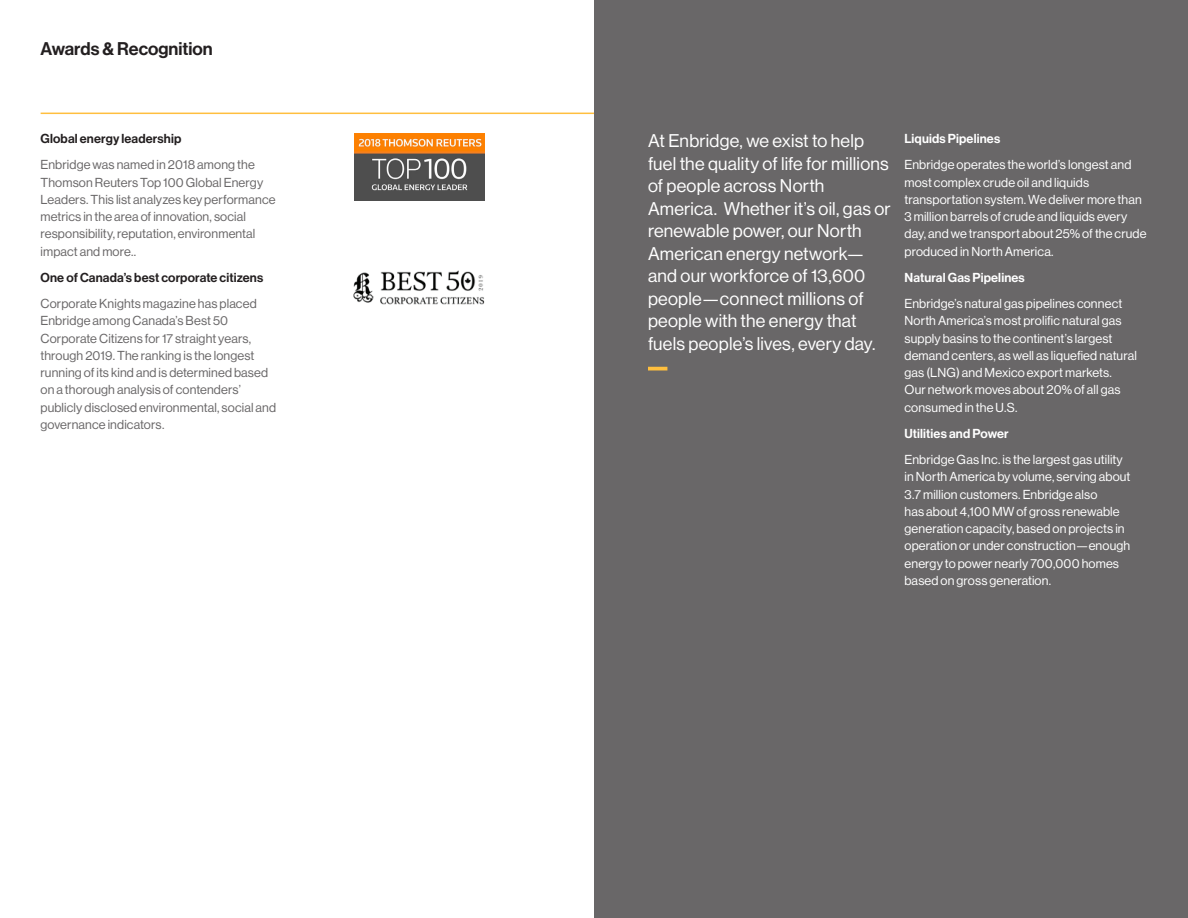
<style>
.page{position:relative;width:1188px;height:918px;background:#fff}
.page>*{position:absolute;margin:0;border:0;box-sizing:border-box;transform-origin:0 0}
._1_body_gray_indent{font:18px/22.5px "N Haas Grotesk DS Std 55 Rg";letter-spacing:.015em;color:#fff}
.Section_Header{font:18px "N Haas Grotesk DS Std 65 Md";color:#231f20}
._1_body_gray_indent-2{font:12.75px/17.2px "N Haas Grotesk DS Std 55 Rg";letter-spacing:.01em;color:#fff}
._1_body_gray_indent-3{font:12.75px/17.2px "N Haas Grotesk DS Std 55 Rg";letter-spacing:.01em;color:#696768}
.Sub_Head{font:12.75px "N Haas Grotesk DS Std 65 Md";letter-spacing:.015em;color:#231f20}
.Sub_Head-2{font:12.75px "N Haas Grotesk DS Std 65 Md";letter-spacing:.015em;color:#fff}
</style>
<div class="page">
<div style="left:594px;top:0;width:594px;height:918px;background:#696768"></div>
<hr style="left:648px;top:367px;width:19px;height:3px;background:#ffbf3e">
<hr style="left:41px;top:113px;width:553px;height:1px;background:#ffbf3e">
<img style="left:354px;top:133px;width:131px;height:68px">
<img style="left:353px;top:270px;width:132px;height:35px">
<p class="Section_Header" style="left:40px;top:38px;width:174px">Awards &amp; Recognition</p>
<p class="Sub_Head" style="left:40px;top:131px;width:142px">Global energy leadership</p>
<p class="_1_body_gray_indent-3" style="left:40px;top:156px;width:237px">Enbridge was named in 2018 among the Thomson Reuters Top 100 Global Energy Leaders. This list analyzes key performance metrics in the area of innovation, social responsibility, reputation, environmental impact and more..</p>
<p class="Sub_Head" style="left:40px;top:270px;width:224px">One of Canada’s best corporate citizens</p>
<p class="_1_body_gray_indent-3" style="left:40px;top:295px;width:237px">Corporate Knights magazine has placed Enbridge among Canada’s Best 50<br>Corporate Citizens for 17 straight years, through 2019. The ranking is the longest running of its kind and is determined based on a thorough analysis of contenders’ publicly disclosed environmental, social and governance indicators.</p>
<p class="_1_body_gray_indent" style="left:648px;top:130px;width:244px">At Enbridge, we exist to help fuel the quality of life for millions of people across North<br>America. Whether it’s oil, gas or renewable power, our North<br>American energy network— and our workforce of 13,600 people—connect millions of people with the energy that fuels people’s lives, every day.</p>
<p class="Sub_Head-2" style="left:904px;top:131px;width:97px">Liquids Pipelines</p>
<p class="_1_body_gray_indent-2" style="left:904px;top:156px;width:244px">Enbridge operates the world’s longest and most complex crude oil and liquids transportation system. We deliver more than 3 million barrels of crude and liquids every day, and we transport about 25% of the crude produced in North America.</p>
<p class="Sub_Head-2" style="left:904px;top:270px;width:122px">Natural Gas Pipelines</p>
<p class="_1_body_gray_indent-2" style="left:904px;top:295px;width:234px">Enbridge’s natural gas pipelines connect North America’s most prolific natural gas supply basins to the continent’s largest demand centers, as well as liquefied natural gas (LNG) and Mexico export markets.<br>Our network moves about 20% of all gas consumed in the U.S.</p>
<p class="Sub_Head-2" style="left:904px;top:426px;width:106px">Utilities and Power</p>
<p class="_1_body_gray_indent-2" style="left:904px;top:451px;width:227px">Enbridge Gas Inc. is the largest gas utility in North America by volume, serving about 3.7 million customers. Enbridge also<br>has about 4,100 MW of gross renewable generation capacity, based on projects in operation or under construction—enough energy to power nearly 700,000 homes based on gross generation.</p>
</div>
